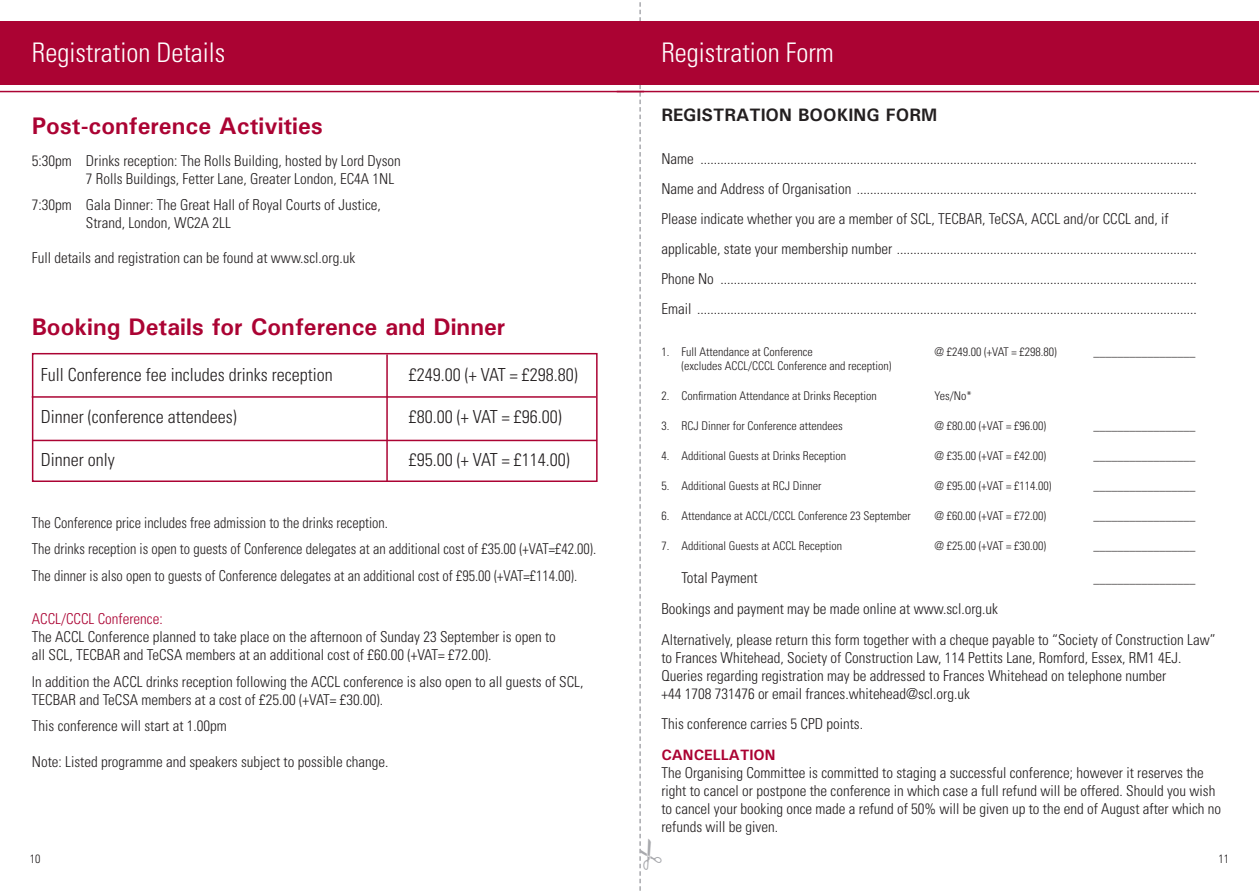
<style>
.page{position:relative;width:1259px;height:893px;background:#fff}
.page>*{position:absolute;margin:0;border:0;box-sizing:border-box;transform-origin:0 0}
.t1{font:300 condensed 27px "Univers LT Std";color:#fff}
.t2{font:700 24px "Univers";color:#ab0333}
.t3{font:300 condensed 18px "Univers LT Std";color:#231f20}
.t4{font:700 18px "Univers";color:#231f20}
.t5{font:300 condensed 15px/18px "Univers LT Std";color:#231f20}
.t6{font:300 condensed 15px/26.5px "Univers LT Std";color:#231f20;scale:.95 1}
.t7{font:300 condensed 15px "Univers LT Std";color:#ab0333}
.t8{font:700 15px "Univers";color:#ab0333}
.t9{font:300 condensed 12px "Univers LT Std";color:#231f20}
</style>
<div class="page">
<div style="left:617px;top:21px;width:642px;height:64px;background:#ab0333"></div>
<hr style="left:617px;top:91px;width:642px;height:1px;background:#ab0333">
<div style="left:0;top:21px;width:642px;height:64px;background:#ab0333"></div>
<hr style="left:0;top:91px;width:644px;height:1px;background:#ab0333">
<div style="left:32px;top:353px;width:565px;height:129px;border:2px solid #ab0333"></div>
<hr style="left:33px;top:440px;width:564px;height:1px;background:#ab0333">
<hr style="left:32px;top:396px;width:564px;height:2px;background:#ab0333">
<hr style="left:386px;top:354px;width:2px;height:127px;background:#ab0333">
<svg style="left:639px;top:2px;width:23px;height:889px"></svg>
<h1 class="t1" style="left:32px;top:36px;width:195px">Registration Details</h1>
<h2 class="t2" style="left:32px;top:112px;width:292px">Post-conference Activities</h2>
<p class="t5" style="left:86px;top:151px;width:316px;text-indent:-54px">5:30pm Drinks reception: The Rolls Building, hosted by Lord Dyson<br>7 Rolls Buildings, Fetter Lane, Greater London, EC4A 1NL</p>
<p class="t5" style="left:86px;top:196px;width:296px;text-indent:-54px">7:30pm Gala Dinner: The Great Hall of Royal Courts of Justice,<br>Strand, London, WC2A 2LL</p>
<p class="t5" style="left:32px;top:249px;width:325px">Full details and registration can be found at www.scl.org.uk</p>
<h2 class="t2" style="left:32px;top:312px;width:475px">Booking Details for Conference and Dinner</h2>
<p class="t3" style="left:41px;top:364px;width:293px">Full Conference fee includes drinks reception</p>
<p class="t3" style="left:409px;top:364px;width:170px">£249.00 (+ VAT = £298.80)</p>
<p class="t3" style="left:41px;top:406px;width:197px">Dinner (conference attendees)</p>
<p class="t3" style="left:409px;top:406px;width:154px">£80.00 (+ VAT = £96.00)</p>
<p class="t3" style="left:41px;top:449px;width:75px">Dinner only</p>
<p class="t3" style="left:409px;top:449px;width:162px">£95.00 (+ VAT = £114.00)</p>
<p class="t6" style="left:32px;top:509px;width:595px">The Conference price includes free admission to the drinks reception.<br>The drinks reception is open to guests of Conference delegates at an additional cost of £35.00 (+VAT=£42.00).<br>The dinner is also open to guests of Conference delegates at an additional cost of £95.00 (+VAT=£114.00).</p>
<p class="t7" style="left:32px;top:610px;width:132px">ACCL/CCCL Conference:</p>
<p class="t5" style="left:32px;top:628px;width:525px">The ACCL Conference planned to take place on the afternoon of Sunday 23 September is open to all SCL, TECBAR and TeCSA members at an additional cost of £60.00 (+VAT= £72.00).</p>
<p class="t5" style="left:32px;top:673px;width:553px">In addition the ACCL drinks reception following the ACCL conference is also open to all guests of SCL,<br>TECBAR and TeCSA members at a cost of £25.00 (+VAT= £30.00).</p>
<p class="t5" style="left:32px;top:717px;width:196px">This conference will start at 1.00pm</p>
<p class="t5" style="left:32px;top:753px;width:358px">Note: Listed programme and speakers subject to possible change.</p>
<p class="t9" style="left:30px;top:851px;width:12px">10</p>
<h1 class="t1" style="left:661px;top:36px;width:174px">Registration Form</h1>
<p class="t4" style="left:661px;top:105px;width:277px">REGISTRATION BOOKING FORM</p>
<p class="t5" style="left:661px;top:143px;width:537px;line-height:30px">Name .....................................................................................................................................................<br>Name and Address of Organisation ......................................................................................................<br>Please indicate whether you are a member of SCL, TECBAR, TeCSA, ACCL and/or CCCL and, if applicable, state your membership number ..........................................................................................<br>Phone No ...............................................................................................................................................<br>Email ......................................................................................................................................................</p>
<p class="t9" style="left:661px;top:344px;width:153px">1. Full Attendance at Conference</p>
<p class="t9" style="left:934px;top:344px;width:124px">@ £249.00 (+VAT = £298.80)</p>
<p class="t9" style="left:1093px;top:344px;width:103px">_________________</p>
<p class="t9" style="left:681px;top:359px;width:211px">(excludes ACCL/CCCL Conference and reception)</p>
<p class="t9" style="left:661px;top:389px;width:217px">2. Confirmation Attendance at Drinks Reception</p>
<p class="t9" style="left:934px;top:389px;width:39px">Yes/No*</p>
<p class="t9" style="left:661px;top:419px;width:183px">3. RCJ Dinner for Conference attendees</p>
<p class="t9" style="left:934px;top:419px;width:113px">@ £80.00 (+VAT = £96.00)</p>
<p class="t9" style="left:1093px;top:419px;width:103px">_________________</p>
<p class="t9" style="left:661px;top:449px;width:186px">4. Additional Guests at Drinks Reception</p>
<p class="t9" style="left:934px;top:449px;width:113px">@ £35.00 (+VAT = £42.00)</p>
<p class="t9" style="left:1093px;top:449px;width:103px">_________________</p>
<p class="t9" style="left:661px;top:479px;width:161px">5. Additional Guests at RCJ Dinner</p>
<p class="t9" style="left:934px;top:479px;width:118px">@ £95.00 (+VAT = £114.00)</p>
<p class="t9" style="left:1093px;top:479px;width:103px">_________________</p>
<p class="t9" style="left:661px;top:509px;width:251px">6. Attendance at ACCL/CCCL Conference 23 September</p>
<p class="t9" style="left:934px;top:509px;width:113px">@ £60.00 (+VAT = £72.00)</p>
<p class="t9" style="left:1093px;top:509px;width:103px">_________________</p>
<p class="t9" style="left:661px;top:539px;width:182px">7. Additional Guests at ACCL Reception</p>
<p class="t9" style="left:934px;top:539px;width:113px">@ £25.00 (+VAT = £30.00)</p>
<p class="t9" style="left:1093px;top:539px;width:103px">_________________</p>
<p class="t5" style="left:681px;top:569px;width:78px">Total Payment</p>
<p class="t9" style="left:1093px;top:572px;width:103px">_________________</p>
<p class="t5" style="left:661px;top:593px;width:556px;line-height:30.8px">Bookings and payment may be made online at www.scl.org.uk<br>Alternatively, please return this form together with a cheque payable to “Society of Construction Law”</p>
<p class="t5" style="left:661px;top:648px;width:521px">to Frances Whitehead, Society of Construction Law, 114 Pettits Lane, Romford, Essex, RM1 4EJ.<br>Queries regarding registration may be addressed to Frances Whitehead on telephone number +44 1708 731476 or email frances.whitehead@scl.org.uk</p>
<p class="t5" style="left:661px;top:715px;width:203px">This conference carries 5 CPD points.</p>
<p class="t8" style="left:661px;top:746px;width:116px">CANCELLATION</p>
<p class="t5" style="left:661px;top:764px;width:561px">The Organising Committee is committed to staging a successful conference; however it reserves the right to cancel or postpone the conference in which case a full refund will be offered. Should you wish to cancel your booking once made a refund of 50% will be given up to the end of August after which no refunds will be given.</p>
<p class="t9" style="left:1218px;top:851px;width:12px">11</p>
</div>
